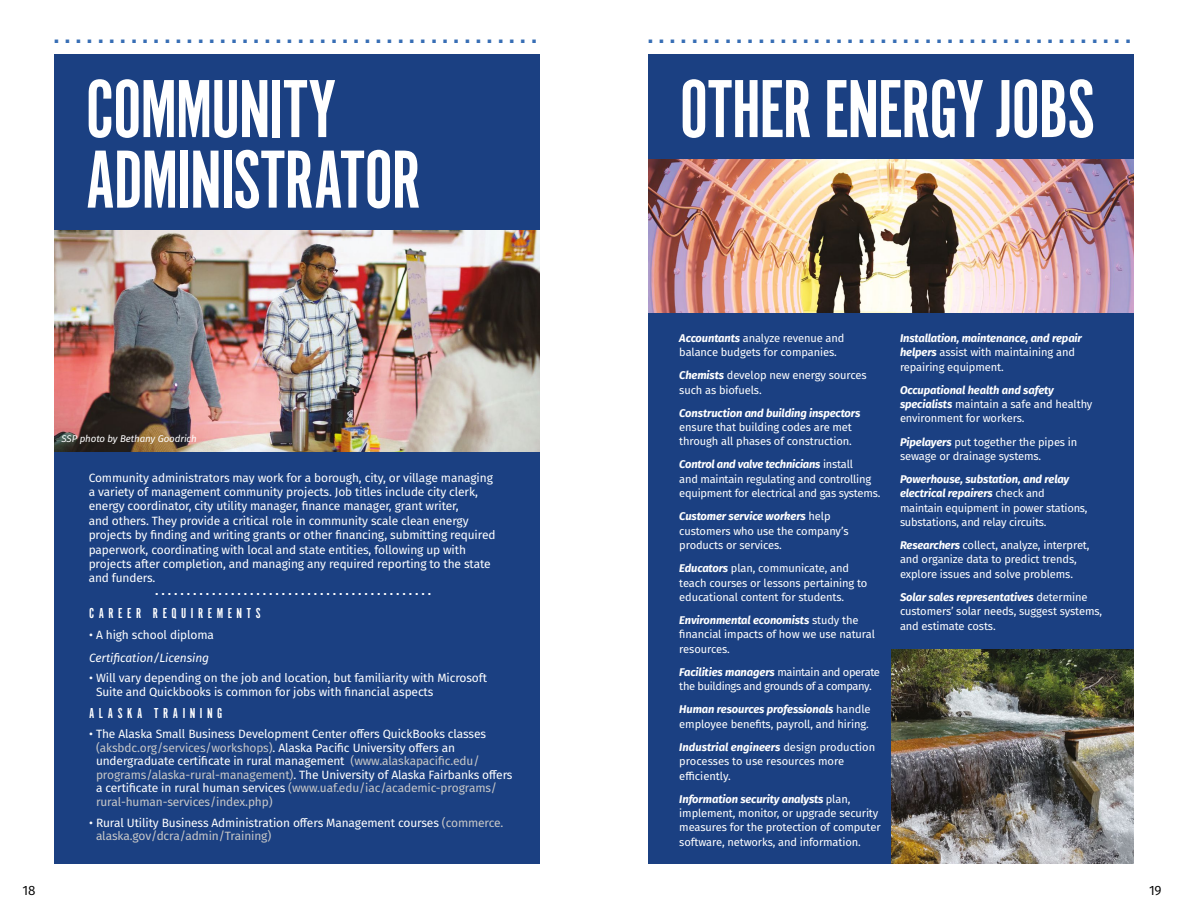
<style>
.page{position:relative;width:1188px;height:918px;background:#fff}
.page>*{position:absolute;margin:0;border:0;box-sizing:border-box;transform-origin:0 0}
.t1{font:85.5px/70.5px "Alternate Got No 1 D";letter-spacing:-.02em;color:#fff}
.t2{font:700 condensed 21px "AG Book Pro";color:#376eb5}
.t3{font:15px "Alternate Got No 1 D";letter-spacing:.3em;color:#fff}
.t4{font:13.5px "Fira Sans";color:#000}
.t5{font:12px/14.4px "Fira Sans";letter-spacing:-.01em;color:#fff}
.t6{font:700 condensed 12px "AG Book Pro";color:#fff}
.t7{font:italic 12px "Fira Sans";letter-spacing:-.01em;color:#fff}
.t8{font:11.1px/14.4px "Fira Sans";letter-spacing:-.01em;color:#fff}
.t9{font:11.1px/14.4px "Fira Sans";letter-spacing:-.03em;color:#fff}
.t10{font:italic 700 11.1px "Fira Sans";letter-spacing:-.01em;color:#fff}
.t11{font:italic 9.75px "Fira Sans";letter-spacing:-.01em;color:#fff}
.s1{color:#c7c7c7}
.s2{font-weight:700;font-style:italic}
</style>
<div class="page">
<div style="left:54px;top:54px;width:486px;height:810px;background:#1b4082"></div>
<div style="left:648px;top:54px;width:486px;height:810px;background:#1b4082"></div>
<img style="left:648px;top:159px;width:486px;height:153px">
<img style="left:54px;top:231px;width:486px;height:220px">
<img style="left:891px;top:649px;width:243px;height:215px">
<h2 class="t2" style="left:54px;top:22px;width:484px">............................................</h2>
<h1 class="t1" style="left:85px;top:76px;width:338px">COMMUNITY<br>ADMINISTRATOR</h1>
<p class="t11" style="left:62px;top:431px;width:137px">SSP photo by Bethany Goodrich</p>
<p class="t5" style="left:89px;top:470px;width:408px">Community administrators may work for a borough, city, or village managing a variety of management community projects. Job titles include city clerk, energy coordinator, city utility manager, finance manager, grant writer,<br>and others. They provide a critical role in community scale clean energy projects by finding and writing grants or other financing, submitting required paperwork, coordinating with local and state entities, following up with projects after completion, and managing any required reporting to the state and funders.</p>
<h3 class="t3" style="left:89px;top:605px;width:173px">CAREER REQUIREMENTS</h3>
<p class="t5" style="left:89px;top:628px;width:126px">• A high school diploma</p>
<p class="t7" style="left:89px;top:649px;width:121px">Certification/Licensing</p>
<p class="t5" style="left:96px;top:671px;width:393px;line-height:13.5px;text-indent:-7px">• Will vary depending on the job and location, but familiarity with Microsoft<br>Suite and Quickbooks is common for jobs with financial aspects</p>
<h3 class="t3" style="left:89px;top:705px;width:135px">ALASKA TRAINING</h3>
<p class="t5" style="left:96px;top:727px;width:418px;line-height:13.5px;text-indent:-7px">• The Alaska Small Business Development Center offers QuickBooks classes <span class="s1">(aksbdc.org/services/workshops)</span>. Alaska Pacific University offers an undergraduate certificate in rural management <span class="s1">(www.alaskapacific.edu/ programs/alaska-rural-management)</span>. The University of Alaska Fairbanks offers a certificate in rural human services <span class="s1">(www.uaf.edu/iac/academic-programs/ rural-human-services/index.php)</span></p>
<p class="t5" style="left:96px;top:816px;width:409px;line-height:13.5px;text-indent:-7px">• Rural Utility Business Administration offers Management courses <span class="s1">(commerce. alaska.gov/dcra/admin/Training)</span></p>
<p class="t6" style="left:155px;top:583px;width:277px">............................................</p>
<h2 class="t2" style="left:648px;top:22px;width:484px">............................................</h2>
<h1 class="t1" style="left:679px;top:76px;width:417px">OTHER ENERGY JOBS</h1>
<p class="t8" style="left:679px;top:330px;width:167px"><span class="s2">Accountants</span> analyze revenue and balance budgets for companies.</p>
<p class="t8" style="left:679px;top:368px;width:189px"><span class="s2">Chemists</span> develop new energy sources such as biofuels.</p>
<p class="t10" style="left:679px;top:403px;width:183px">Construction and building inspectors</p>
<p class="t8" style="left:679px;top:420px;width:174px">ensure that building codes are met through all phases of construction.</p>
<p class="t8" style="left:679px;top:457px;width:203px"><span class="s2">Control and valve technicians</span> install<br>and maintain regulating and controlling equipment for electrical and gas systems.</p>
<p class="t8" style="left:679px;top:509px;width:171px"><span class="s2">Customer service workers</span> help customers who use the company’s products or services.</p>
<p class="t8" style="left:679px;top:561px;width:190px"><span class="s2">Educators</span> plan, communicate, and teach courses or lessons pertaining to educational content for students.</p>
<p class="t8" style="left:679px;top:613px;width:197px"><span class="s2">Environmental economists</span> study the financial impacts of how we use natural resources.</p>
<p class="t9" style="left:679px;top:664px;width:202px"><span class="s2">Facilities managers</span> maintain and operate the buildings and grounds of a company.</p>
<p class="t8" style="left:679px;top:702px;width:193px"><span class="s2">Human resources professionals</span> handle employee benefits, payroll, and hiring.</p>
<p class="t8" style="left:679px;top:739px;width:197px"><span class="s2">Industrial engineers</span> design production processes to use resources more efficiently.</p>
<p class="t8" style="left:679px;top:791px;width:203px"><span class="s2">Information security analysts</span> plan, implement, monitor, or upgrade security measures for the protection of computer software, networks, and information.</p>
<p class="t8" style="left:900px;top:330px;width:183px"><span class="s2">Installation, maintenance, and repair helpers</span> assist with maintaining and repairing equipment.</p>
<p class="t8" style="left:900px;top:382px;width:194px"><span class="s2">Occupational health and safety specialists</span> maintain a safe and healthy environment for workers.</p>
<p class="t8" style="left:900px;top:434px;width:179px"><span class="s2">Pipelayers</span> put together the pipes in sewage or drainage systems.</p>
<p class="t8" style="left:900px;top:472px;width:189px"><span class="s2">Powerhouse, substation, and relay electrical repairers</span> check and maintain equipment in power stations, substations, and relay circuits.</p>
<p class="t8" style="left:900px;top:538px;width:191px"><span class="s2">Researchers</span> collect, analyze, interpret, and organize data to predict trends, explore issues and solve problems.</p>
<p class="t8" style="left:900px;top:590px;width:204px"><span class="s2">Solar sales representatives</span> determine customers’ solar needs, suggest systems, and estimate costs.</p>
<p class="t4" style="left:23px;top:880px;width:14px">18</p>
<p class="t4" style="left:1149px;top:880px;width:14px">19</p>
</div>
